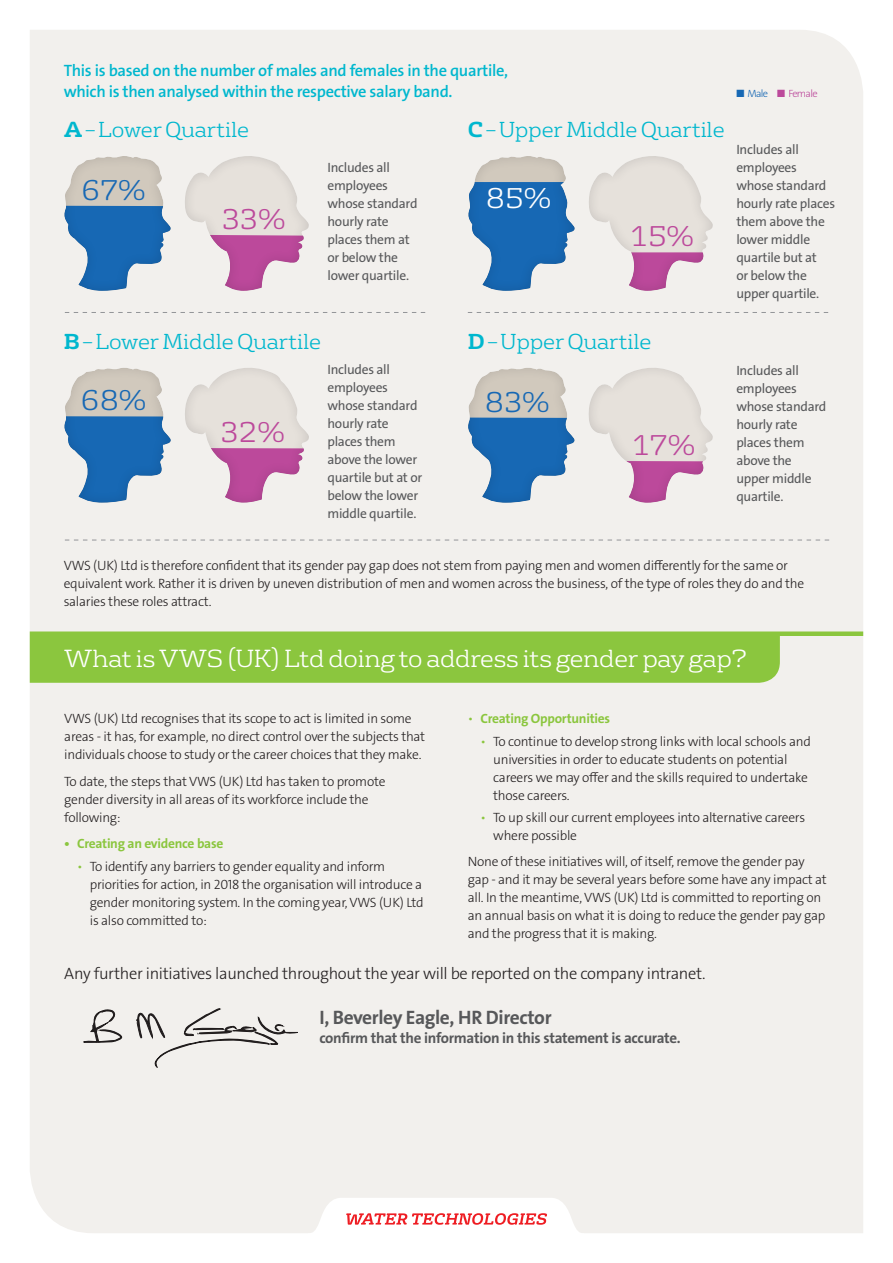
<style>
.page{position:relative;width:893px;height:1263px;background:#fff}
.page>*{position:absolute;margin:0;border:0;box-sizing:border-box;transform-origin:0 0}
.t1{font:300 27.6px "FS Rufus";color:#bc499b}
.t2{font:300 27.6px "FS Rufus";color:#1768b4}
.t3{font:300 27.6px "FS Rufus";color:#fff}
.t4{font:300 24px "FS Rufus";letter-spacing:-.01em;color:#fff}
.t5{font:300 21px "FS Rufus";letter-spacing:-.01em;color:#00b7ce}
.t6{font:19.5px "The Sans Veolia W7 Bld";letter-spacing:-.02em;color:#57585a}
.t7{font:16.5px/21px "The Sans Veolia W6 Se Bld";letter-spacing:-.02em;color:#00b7ce}
.t8{font:16.5px "The Sans Veolia W3 Lig";letter-spacing:-.02em;color:#231f20}
.t9{font:15px "The Sans Veolia W7 Bld";letter-spacing:-.02em;color:#57585a}
.t10{font:13.5px/18px "The Sans Veolia W3 Lig";letter-spacing:-.02em;color:#231f20}
.t11{font:13.5px/18px "The Sans Veolia W5 Pla";letter-spacing:-.02em;color:#57585a}
.t12{font:13.5px "The Sans Veolia W7 Bld";letter-spacing:-.02em;color:#8bc63e}
.t13{font:10.5px "The Sans Veolia W3 Lig";letter-spacing:-.065em;color:#bc499b}
.s1{font-weight:700}
.s2{color:#1768b4}
.s3{color:#8bc63e}
.s4{font-family:"The Sans Veolia W3 Lig"}
</style>
<div class="page">
<div style="left:30px;top:30px;width:833px;height:1203px;background:#f2f0ed"></div>
<svg style="left:308px;top:1198px;width:276px;height:35px"></svg>
<svg style="left:83px;top:1008px;width:215px;height:59px;background:#dcdad8"></svg>
<div style="left:30px;top:631px;width:833px;height:5px;background:#8bc63e"></div>
<div style="left:30px;top:636px;width:750px;height:47px;background:#8bc63e"></div>
<div style="left:64px;top:151px;width:252px;height:141px;background:#12131c;opacity:.15"></div>
<div style="left:62px;top:363px;width:258px;height:141px;background:#12131c;opacity:.15"></div>
<div style="left:468px;top:151px;width:255px;height:141px;background:#12131c;opacity:.15"></div>
<div style="left:466px;top:363px;width:258px;height:141px;background:#12131c;opacity:.15"></div>
<svg style="left:468px;top:312px;width:360px;height:1px"></svg>
<svg style="left:65px;top:312px;width:360px;height:1px"></svg>
<svg style="left:65px;top:540px;width:764px;height:1px"></svg>
<p class="t7" style="left:64px;top:60px;width:446px">This is based on the number of males and females in the quartile, which is then analysed within the respective salary band.</p>
<h3 class="t5" style="left:64px;top:113px;width:187px"><span class="s1">A</span> – Lower Quartile</h3>
<h3 class="t5" style="left:468px;top:113px;width:259px"><span class="s1">C</span> – Upper Middle Quartile</h3>
<h1 class="t2" style="left:81px;top:168px;width:66px">67%</h1>
<h1 class="t1" style="left:222px;top:197px;width:65px">33%</h1>
<p class="t11" style="left:327px;top:158px;width:92px">Includes all employees whose standard hourly rate places them at or below the lower quartile.</p>
<h1 class="t3" style="left:486px;top:176px;width:67px">85%</h1>
<h1 class="t1" style="left:630px;top:215px;width:65px">15%</h1>
<p class="t13" style="left:736px;top:87px;width:83px"><span class="s2">■ Male</span> ■ Female</p>
<p class="t11" style="left:736px;top:140px;width:100px">Includes all employees whose standard hourly rate places them above the lower middle quartile but at<br>or below the upper quartile.</p>
<h3 class="t5" style="left:64px;top:325px;width:259px"><span class="s1">B</span> – Lower Middle Quartile</h3>
<h3 class="t5" style="left:468px;top:325px;width:185px"><span class="s1">D</span> – Upper Quartile</h3>
<h1 class="t2" style="left:81px;top:379px;width:67px">68%</h1>
<h1 class="t1" style="left:220px;top:410px;width:66px">32%</h1>
<p class="t11" style="left:327px;top:360px;width:96px">Includes all employees whose standard hourly rate places them above the lower quartile but at or below the lower middle quartile.</p>
<h1 class="t2" style="left:485px;top:380px;width:67px">83%</h1>
<h1 class="t1" style="left:632px;top:424px;width:65px">17%</h1>
<p class="t11" style="left:736px;top:361px;width:92px">Includes all employees whose standard hourly rate places them above the upper middle quartile.</p>
<p class="t10" style="left:64px;top:557px;width:742px">VWS (UK) Ltd is therefore confident that its gender pay gap does not stem from paying men and women differently for the same or equivalent work. Rather it is driven by uneven distribution of men and women across the business, of the type of roles they do and the salaries these roles attract.</p>
<h2 class="t4" style="left:64px;top:640px;width:684px">What is VWS (UK) Ltd doing to address its gender pay gap?</h2>
<p class="t10" style="left:64px;top:710px;width:362px">VWS (UK) Ltd recognises that its scope to act is limited in some areas - it has, for example, no direct control over the subjects that individuals choose to study or the career choices that they make.</p>
<p class="t10" style="left:64px;top:772px;width:323px">To date, the steps that VWS (UK) Ltd has taken to promote gender diversity in all areas of its workforce include the following:</p>
<p class="t12" style="left:64px;top:835px;width:161px">• Creating an evidence base</p>
<p class="t10" style="left:90px;top:857px;width:335px;text-indent:-13px"><span class="s3">•</span> To identify any barriers to gender equality and inform priorities for action, in 2018 the organisation will introduce a gender monitoring system. In the coming year, VWS (UK) Ltd is also committed to:</p>
<p class="t12" style="left:468px;top:710px;width:144px"><span class="s4">•</span> Creating Opportunities</p>
<p class="t10" style="left:493px;top:732px;width:319px;text-indent:-13px"><span class="s3">•</span> To continue to develop strong links with local schools and universities in order to educate students on potential careers we may offer and the skills required to undertake those careers.</p>
<p class="t10" style="left:493px;top:808px;width:313px;text-indent:-13px"><span class="s3">•</span> To up skill our current employees into alternative careers where possible</p>
<p class="t10" style="left:468px;top:853px;width:361px">None of these initiatives will, of itself, remove the gender pay gap - and it may be several years before some have any impact at all. In the meantime, VWS (UK) Ltd is committed to reporting on an annual basis on what it is doing to reduce the gender pay gap and the progress that it is making.</p>
<p class="t8" style="left:64px;top:962px;width:643px">Any further initiatives launched throughout the year will be reported on the company intranet.</p>
<h3 class="t6" style="left:319px;top:1004px;width:234px">I, Beverley Eagle, HR Director</h3>
<p class="t9" style="left:319px;top:1028px;width:363px">confirm that the information in this statement is accurate.</p>
</div>
